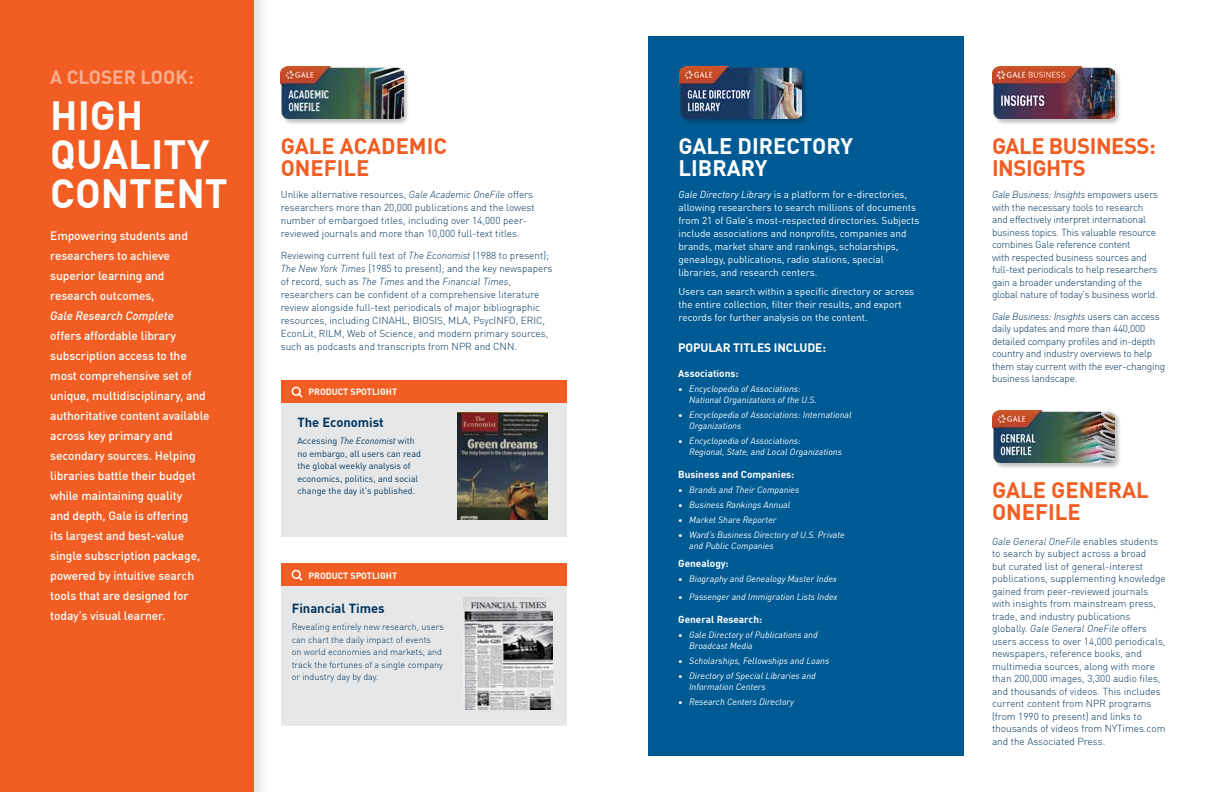
<style>
.page{position:relative;width:1224px;height:792px;background:#fff}
.page>*{position:absolute;margin:0;border:0;box-sizing:border-box;transform-origin:0 0}
.t1{font:700 40px/39px "DIN Offc";color:#fff}
.t2{font:700 22px/22px "DIN Offc";color:#f15d22}
.t3{font:700 22px/22px "DIN Offc";letter-spacing:-.02em;color:#f15d22}
.t4{font:700 22px/22px "DIN Offc";color:#fff}
.t5{font:700 19px "DIN Offc";color:#fff}
.t6{font:700 13px "DIN Offc";color:#003660}
.t7{font:500 12px/20px "DIN Offc";letter-spacing:-.01em;color:#fff}
.t8{font:700 12px "DIN Offc";letter-spacing:-.01em;color:#fff}
.t9{font:italic 500 12px "DIN Offc";letter-spacing:-.01em;color:#fff}
.t10{font:300 10px/12.5px "DIN Offc";color:#003660}
.t11{font:300 10px/12.5px "DIN Offc";letter-spacing:-.02em;color:#003660}
.t12{font:10px/13px "DIN Offc";color:#fff}
.t13{font:700 10px "DIN Offc";color:#fff}
.t14{font:italic 9px/11px "DIN Offc";color:#fff}
.t15{font:300 9px/12.5px "DIN Offc";color:#003660}
.t16{font:9px/12.5px "DIN Offc";color:#003660}
.t17{font:700 9px "DIN Offc";color:#fff}
.s1{font-style:italic}
</style>
<div class="page">
<div style="left:648px;top:36px;width:315px;height:720px;background:#005b94"></div>
<div style="left:0;top:0;width:270px;height:792px;background:#000;opacity:.12"></div>
<div style="left:0;top:0;width:254px;height:792px;background:#f15d22"></div>
<div style="left:281px;top:66px;width:129px;height:59px;background:#000;opacity:.25"></div>
<img style="left:281px;top:66px;width:122px;height:52px">
<div style="left:680px;top:66px;width:129px;height:59px;background:#000;opacity:.25"></div>
<img style="left:680px;top:66px;width:122px;height:52px">
<div style="left:992px;top:66px;width:129px;height:59px;background:#000;opacity:.25"></div>
<img style="left:992px;top:66px;width:122px;height:52px">
<div style="left:992px;top:411px;width:129px;height:59px;background:#000;opacity:.25"></div>
<img style="left:992px;top:410px;width:122px;height:53px">
<div style="left:282px;top:580px;width:285px;height:146px;background:#e6e7e8"></div>
<img style="left:464px;top:598px;width:89px;height:112px">
<div style="left:282px;top:563px;width:285px;height:22px;background:#f15d22"></div>
<svg style="left:291px;top:569px;width:11px;height:12px"></svg>
<div style="left:282px;top:397px;width:285px;height:140px;background:#e6e7e8"></div>
<img style="left:457px;top:413px;width:91px;height:107px">
<div style="left:282px;top:380px;width:285px;height:22px;background:#f15d22"></div>
<svg style="left:291px;top:386px;width:11px;height:12px"></svg>
<h3 class="t5" style="left:50px;top:64px;width:145px">A CLOSER LOOK:</h3>
<h1 class="t1" style="left:50px;top:96px;width:179px">HIGH<br>QUALITY<br>CONTENT</h1>
<p class="t7" style="left:50px;top:225px;width:139px">Empowering students and researchers to achieve superior learning and research outcomes,</p>
<p class="t9" style="left:50px;top:308px;width:125px">Gale Research Complete</p>
<p class="t7" style="left:50px;top:325px;width:161px">offers affordable library subscription access to the most comprehensive set of unique, multidisciplinary, and authoritative content available across key primary and secondary sources. Helping libraries battle their budget while maintaining quality<br>and depth, Gale is offering<br>its largest and best-value single subscription package, powered by intuitive search tools that are designed for today’s visual learner.</p>
<h2 class="t2" style="left:281px;top:135px;width:168px">GALE ACADEMIC<br>ONEFILE</h2>
<p class="t10" style="left:281px;top:188px;width:255px;line-height:13px">Unlike alternative resources, <span class="s1">Gale Academic OneFile</span> offers researchers more than 20,000 publications and the lowest number of embargoed titles, including over 14,000 peer&shy;reviewed journals and more than 10,000 full-text titles.</p>
<p class="t10" style="left:281px;top:249px;width:273px;line-height:13px">Reviewing current full text of <span class="s1">The Economist</span> (1988 to present); <span class="s1">The New York Times</span> (1985 to present); and the key newspapers of record, such as <span class="s1">The Times</span> and the <span class="s1">Financial Times</span>, researchers can be confident of a comprehensive literature review alongside full-text periodicals of major bibliographic resources, including CINAHL, BIOSIS, MLA, PsycINFO, ERIC, EconLit, RILM, Web of Science, and modern primary sources, such as podcasts and transcripts from NPR and CNN.</p>
<p class="t17" style="left:309px;top:386px;width:90px">PRODUCT SPOTLIGHT</p>
<h3 class="t6" style="left:297px;top:414px;width:88px">The Economist</h3>
<p class="t16" style="left:297px;top:435px;width:125px">Accessing <span class="s1">The Economist</span> with no embargo, all users can read the global weekly analysis of economics, politics, and social change the day it’s published.</p>
<p class="t17" style="left:309px;top:569px;width:90px">PRODUCT SPOTLIGHT</p>
<h3 class="t6" style="left:292px;top:600px;width:95px">Financial Times</h3>
<p class="t15" style="left:292px;top:621px;width:154px">Revealing entirely new research, users can chart the daily impact of events<br>on world economies and markets, and track the fortunes of a single company or industry day by day.</p>
<h2 class="t4" style="left:678px;top:135px;width:176px">GALE DIRECTORY<br>LIBRARY</h2>
<p class="t12" style="left:678px;top:188px;width:242px"><span class="s1">Gale Directory Library</span> is a platform for e-directories, allowing researchers to search millions of documents from 21 of Gale’s most-respected directories. Subjects include associations and nonprofits, companies and brands, market share and rankings, scholarships, genealogy, publications, radio stations, special libraries, and research centers.</p>
<p class="t12" style="left:678px;top:285px;width:237px">Users can search within a specific directory or across the entire collection, filter their results, and export records for further analysis on the content.</p>
<p class="t8" style="left:678px;top:340px;width:149px">POPULAR TITLES INCLUDE:</p>
<p class="t13" style="left:678px;top:366px;width:62px">Associations:</p>
<p class="t14" style="left:689px;top:383px;width:129px;text-indent:-11px">• Encyclopedia of Associations:<br>National Organizations of the U.S.</p>
<p class="t14" style="left:689px;top:409px;width:164px;text-indent:-11px">• Encyclopedia of Associations: International<br>Organizations</p>
<p class="t14" style="left:689px;top:435px;width:154px;text-indent:-11px">• Encyclopedia of Associations:<br>Regional, State, and Local Organizations</p>
<p class="t13" style="left:678px;top:467px;width:118px">Business and Companies:</p>
<p class="t14" style="left:678px;top:484px;width:123px">• Brands and Their Companies</p>
<p class="t14" style="left:678px;top:499px;width:114px">• Business Rankings Annual</p>
<p class="t14" style="left:678px;top:514px;width:100px">• Market Share Reporter</p>
<p class="t14" style="left:689px;top:529px;width:157px;text-indent:-11px">• Ward’s Business Directory of U.S. Private and Public Companies</p>
<p class="t13" style="left:678px;top:557px;width:52px">Genealogy:</p>
<p class="t14" style="left:678px;top:574px;width:160px">• Biography and Genealogy Master Index</p>
<p class="t14" style="left:678px;top:592px;width:161px">• Passenger and Immigration Lists Index</p>
<p class="t13" style="left:678px;top:613px;width:85px">General Research:</p>
<p class="t14" style="left:689px;top:630px;width:130px;text-indent:-11px">• Gale Directory of Publications and<br>Broadcast Media</p>
<p class="t14" style="left:678px;top:656px;width:153px">• Scholarships, Fellowships and Loans</p>
<p class="t14" style="left:689px;top:671px;width:128px;text-indent:-11px">• Directory of Special Libraries and<br>Information Centers</p>
<p class="t14" style="left:678px;top:696px;width:117px">• Research Centers Directory</p>
<h2 class="t3" style="left:992px;top:135px;width:165px">GALE BUSINESS:<br>INSIGHTS</h2>
<p class="t11" style="left:992px;top:189px;width:168px"><span class="s1">Gale Business: Insights</span> empowers users with the necessary tools to research and effectively interpret international business topics. This valuable resource combines Gale reference content<br>with respected business sources and full-text periodicals to help researchers gain a broader understanding of the global nature of today’s business world.</p>
<p class="t11" style="left:992px;top:310px;width:175px"><span class="s1">Gale Business: Insights</span> users can access daily updates and more than 440,000 detailed company profiles and in-depth country and industry overviews to help them stay current with the ever-changing business landscape.</p>
<h2 class="t2" style="left:992px;top:479px;width:158px">GALE GENERAL<br>ONEFILE</h2>
<p class="t10" style="left:992px;top:535px;width:175px"><span class="s1">Gale General OneFile</span> enables students to search by subject across a broad<br>but curated list of general-interest publications, supplementing knowledge gained from peer-reviewed journals with insights from mainstream press, trade, and industry publications globally. <span class="s1">Gale General OneFile</span> offers users access to over 14,000 periodicals, newspapers, reference books, and multimedia sources, along with more than 200,000 images, 3,300 audio files, and thousands of videos. This includes current content from NPR programs (from 1990 to present) and links to thousands of videos from NYTimes.com and the Associated Press.</p>
</div>
